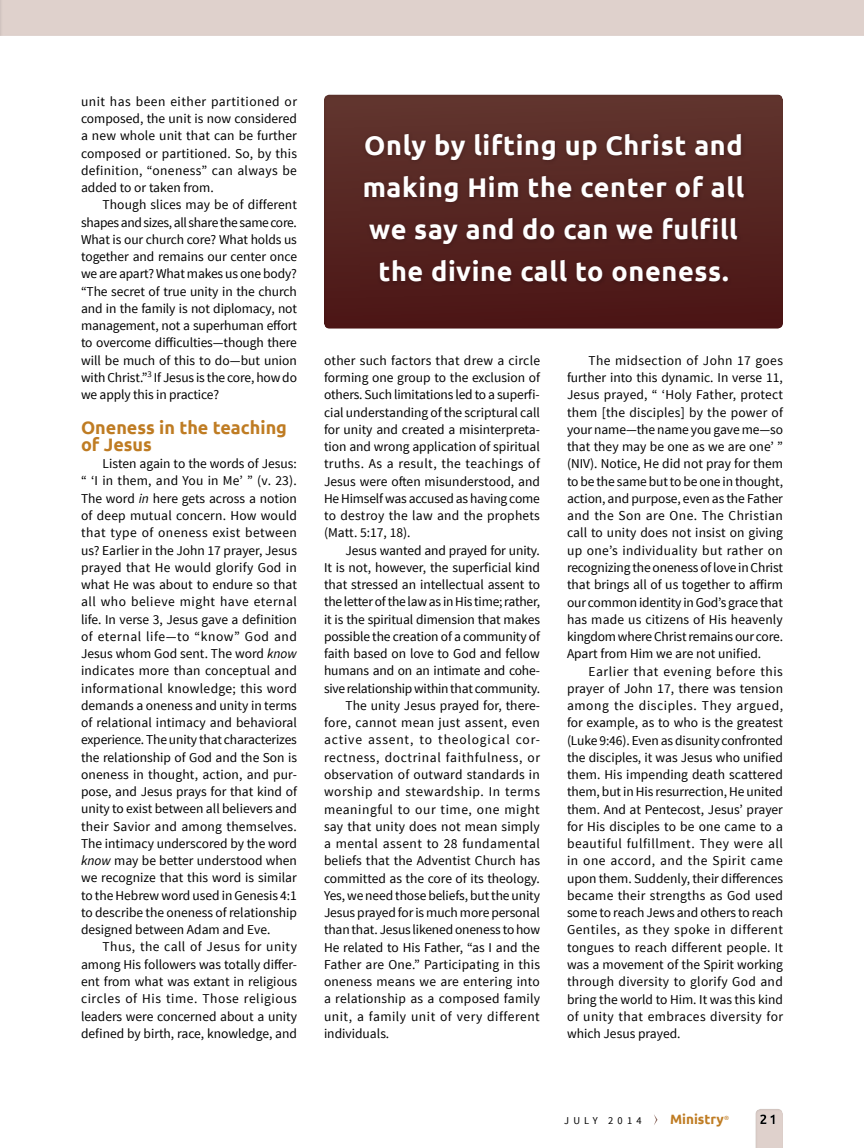
<style>
.page{position:relative;width:864px;height:1148px;background:#fff}
.page>*{position:absolute;margin:0;border:0;box-sizing:border-box;transform-origin:0 0}
.t1{font:700 27px/42px "Ubuntu";letter-spacing:.025em;color:#fff;text-align:center}
.t2{font:700 18px/17.2px "Ubuntu";color:#bf7c23}
.t3{font:13.5px/17.2px "Source Sans Pro";color:#000;text-align:justify}
.t4{font:13.5px "Source Sans Pro";letter-spacing:.04em;color:#000}
.t5{font:13.5px "Source Sans Pro";letter-spacing:.02em;color:#000}
.t6{font:13.5px "Source Sans Pro";letter-spacing:.045em;color:#000}
.t7{font:13.5px "Source Sans Pro";letter-spacing:.025em;color:#000}
.t8{font:13.5px "Source Sans Pro";letter-spacing:.06em;color:#000}
.t9{font:13.5px "Source Sans Pro";letter-spacing:.035em;color:#000}
.t10{font:700 13.5px "Ubuntu";color:#bf7c23}
.t11{font:10.5px "Source Sans Pro";letter-spacing:.4em;color:#000}
.s1{font-style:italic}
</style>
<div class="page">
<div style="left:743px;top:1097px;width:57px;height:51px;background:#000;opacity:.1"></div>
<svg style="left:654px;top:1114px;width:4px;height:11px"></svg>
<div style="left:0;top:0;width:864px;height:38px;background:#dfd1cc"></div>
<div style="left:305px;top:78px;width:496px;height:258px;background:#000;opacity:.15"></div>
<p class="t3" style="left:81px;top:93px;width:218px">unit has been either partitioned or composed, the unit is now considered a new whole unit that can be further composed or partitioned. So, by this definition, “oneness” can always be added to or taken from.</p>
<p class="t3" style="left:81px;top:196px;width:218px;text-indent:22px">Though slices may be of different shapes and sizes, all share the same core.<br>What is our church core? What holds us together and remains our center once we are apart? What makes us one body? “The secret of true unity in the church and in the family is not diplomacy, not management, not a superhuman effort to overcome difficulties—though there will be much of this to do—but union with Christ.”<sup>3</sup> If Jesus is the core, how do we apply this in practice?</p>
<h2 class="t2" style="left:81px;top:418px;width:207px">Oneness in the teaching of Jesus</h2>
<p class="t3" style="left:81px;top:455px;width:218px;text-indent:22px">Listen again to the words of Jesus: “ ‘I in them, and You in Me’ ” (v. 23).<br>The word <span class="s1">in</span> here gets across a notion of deep mutual concern. How would that type of oneness exist between us? Earlier in the John 17 prayer, Jesus prayed that He would glorify God in what He was about to endure so that all who believe might have eternal life. In verse 3, Jesus gave a definition of eternal life—to “know” God and Jesus whom God sent. The word <span class="s1">know </span>indicates more than conceptual and informational knowledge; this word demands a oneness and unity in terms of relational intimacy and behavioral experience. The unity that characterizes the relationship of God and the Son is oneness in thought, action, and pur&shy;pose, and Jesus prays for that kind of unity to exist between all believers and their Savior and among themselves.<br>The intimacy underscored by the word <span class="s1">know</span> may be better understood when we recognize that this word is similar to the Hebrew word used in Genesis 4:1 to describe the oneness of relationship designed between Adam and Eve.</p>
<p class="t3" style="left:81px;top:938px;width:218px;text-indent:22px">Thus, the call of Jesus for unity among His followers was totally differ&shy;ent from what was extant in religious circles of His time. Those religious leaders were concerned about a unity defined by birth, race, knowledge, and</p>
<h1 class="t1" style="left:363px;top:124px;width:383px">Only by lifting up Christ and making Him the center of all we say and do can we fulfill the divine call to oneness.</h1>
<p class="t3" style="left:324px;top:352px;width:218px">other such factors that drew a circle forming one group to the exclusion of others. Such limitations led to a superfi&shy;cial understanding of the scriptural call for unity and created a misinterpreta&shy;tion and wrong application of spiritual truths. As a result, the teachings of Jesus were often misunderstood, and He Himself was accused as having come to destroy the law and the prophets (Matt. 5:17, 18).</p>
<p class="t3" style="left:346px;top:542px;width:196px">Jesus wanted and prayed for unity.</p>
<p class="t3" style="left:324px;top:559px;width:218px">It is not, however, the superficial kind</p>
<p class="t3" style="left:324px;top:576px;width:218px">that stressed an intellectual assent to</p>
<p class="t3" style="left:324px;top:593px;width:218px">the letter of the law as in His time; rather,</p>
<p class="t3" style="left:324px;top:611px;width:218px">it is the spiritual dimension that makes</p>
<p class="t3" style="left:324px;top:628px;width:217px">possible the creation of a community of</p>
<p class="t3" style="left:324px;top:645px;width:217px">faith based on love to God and fellow</p>
<p class="t3" style="left:324px;top:662px;width:217px">humans and on an intimate and cohe-</p>
<p class="t3" style="left:324px;top:680px;width:218px">sive relationship within that community.</p>
<p class="t3" style="left:346px;top:697px;width:196px">The unity Jesus prayed for, there-</p>
<p class="t7" style="left:324px;top:714px;width:217px">fore, cannot mean just assent, even</p>
<p class="t8" style="left:324px;top:731px;width:217px">active assent, to theological cor-</p>
<p class="t6" style="left:324px;top:749px;width:218px">rectness, doctrinal faithfulness, or</p>
<p class="t3" style="left:324px;top:766px;width:217px">observation of outward standards in</p>
<p class="t4" style="left:324px;top:783px;width:218px">worship and stewardship. In terms</p>
<p class="t4" style="left:324px;top:800px;width:217px">meaningful to our time, one might</p>
<p class="t3" style="left:324px;top:818px;width:217px">say that unity does not mean simply</p>
<p class="t9" style="left:324px;top:835px;width:217px">a mental assent to 28 fundamental</p>
<p class="t3" style="left:324px;top:852px;width:218px">beliefs that the Adventist Church has</p>
<p class="t3" style="left:324px;top:869px;width:217px">committed as the core of its theology.</p>
<p class="t3" style="left:324px;top:887px;width:218px">Yes, we need those beliefs, but the unity</p>
<p class="t3" style="left:324px;top:904px;width:218px">Jesus prayed for is much more personal</p>
<p class="t3" style="left:324px;top:921px;width:218px">than that. Jesus likened oneness to how</p>
<p class="t3" style="left:324px;top:938px;width:217px">He related to His Father, “as I and the</p>
<p class="t3" style="left:324px;top:956px;width:218px">Father are One.” Participating in this</p>
<p class="t5" style="left:324px;top:973px;width:217px">oneness means we are entering into</p>
<p class="t5" style="left:324px;top:990px;width:218px">a relationship as a composed family</p>
<p class="t4" style="left:324px;top:1007px;width:217px">unit, a family unit of very different</p>
<p class="t3" style="left:324px;top:1025px;width:67px">individuals.</p>
<p class="t3" style="left:567px;top:352px;width:218px;text-indent:22px">The midsection of John 17 goes further into this dynamic. In verse 11, Jesus prayed, “ ‘Holy Father, protect them [the disciples] by the power of your name—the name you gave me—so that they may be one as we are one’ ” (NIV). Notice, He did not pray for them to be the same but to be one in thought, action, and purpose, even as the Father and the Son are One. The Christian call to unity does not insist on giving up one’s individuality but rather on recognizing the oneness of love in Christ that brings all of us together to affirm our common identity in God’s grace that has made us citizens of His heavenly kingdom where Christ remains our core.<br>Apart from Him we are not unified.</p>
<p class="t3" style="left:567px;top:662px;width:218px;text-indent:22px">Earlier that evening before this prayer of John 17, there was tension among the disciples. They argued, for example, as to who is the greatest (Luke 9:46). Even as disunity confronted the disciples, it was Jesus who unified them. His impending death scattered them, but in His resurrection, He united them. And at Pentecost, Jesus’ prayer for His disciples to be one came to a beautiful fulfillment. They were all in one accord, and the Spirit came upon them. Suddenly, their differences became their strengths as God used some to reach Jews and others to reach Gentiles, as they spoke in different tongues to reach different people. It was a movement of the Spirit working through diversity to glorify God and bring the world to Him. It was this kind of unity that embraces diversity for which Jesus prayed.</p>
<p class="t11" style="left:564px;top:1114px;width:79px">JULY 2014</p>
<p class="t10" style="left:670px;top:1111px;width:60px">Ministry<sup>®</sup></p>
</div>
